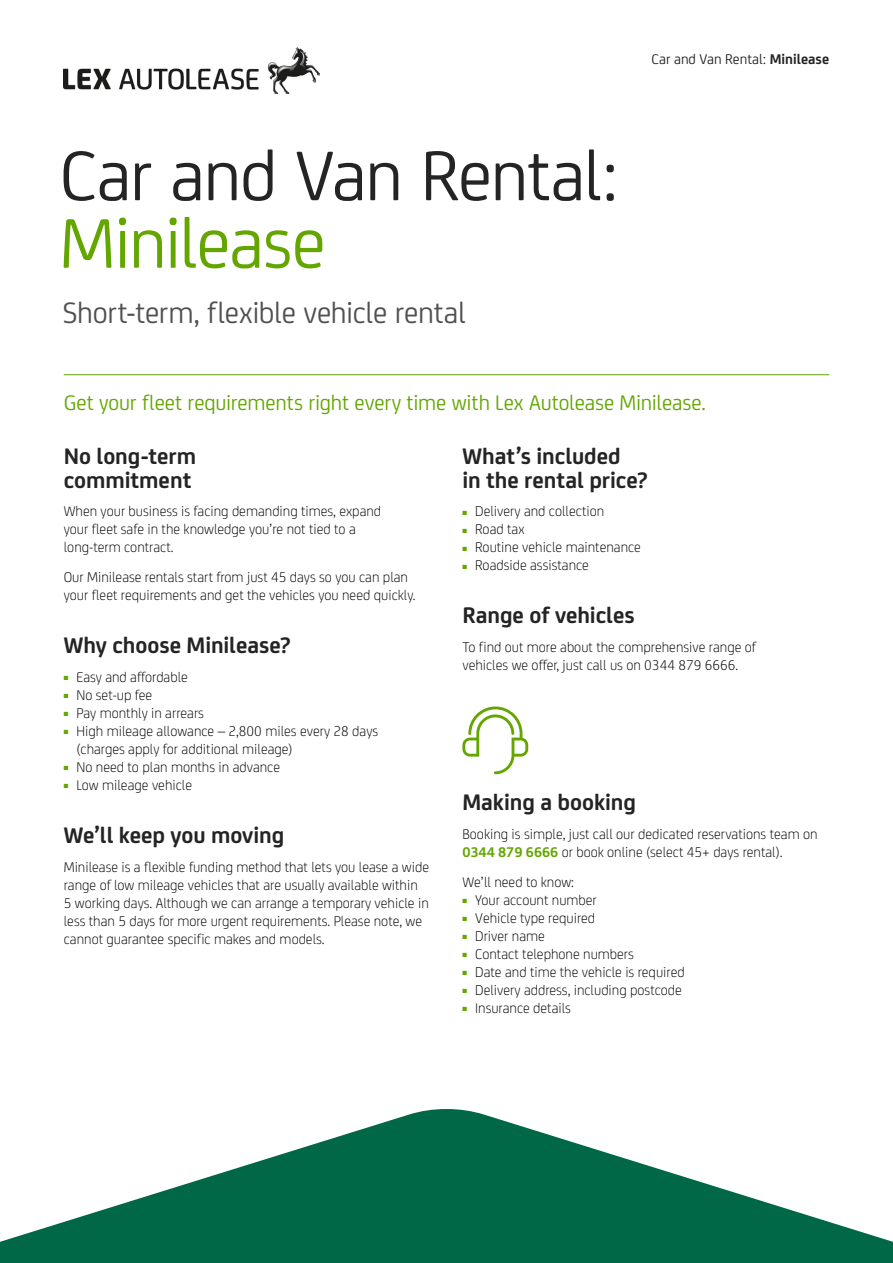
<style>
.page{position:relative;width:893px;height:1263px;background:#fff}
.page>*{position:absolute;margin:0;border:0;box-sizing:border-box;transform-origin:0 0}
.t1{font:75px "Lex Joey";letter-spacing:-.02em;color:#242424}
.t2{font:75px "Lex Joey";letter-spacing:-.02em;color:#63a600}
.t3{font:31.5px "Lex Joey";letter-spacing:-.01em;color:#505050}
.t4{font:700 24px/24px "Lex Joey";color:#242424}
.t5{font:22.5px "Lex Joey";letter-spacing:-.005em;color:#63a600}
.t6{font:300 15px/18px "Lex Joey";color:#000}
.t7{font:15px "Lex Joey";color:#242424}
.s1{font-weight:700}
.s2{color:#63a600}
.s3{font-weight:700;color:#63a600}
</style>
<div class="page">
<svg style="left:0;top:1109px;width:893px;height:154px;fill:#006747"></svg>
<img style="left:64px;top:47px;width:256px;height:46px">
<svg style="left:462px;top:706px;width:66px;height:68px"></svg>
<hr style="left:64px;top:374px;width:765px;height:1px;background:#63a600">
<h1 class="t1" style="left:60px;top:122px;width:561px">Car and Van Rental:</h1>
<h1 class="t2" style="left:60px;top:190px;width:268px">Minilease</h1>
<h2 class="t3" style="left:63px;top:290px;width:405px">Short-term, flexible vehicle rental</h2>
<p class="t7" style="left:651px;top:49px;width:179px">Car and Van Rental: <span class="s1">Minilease</span></p>
<h3 class="t5" style="left:64px;top:386px;width:643px">Get your fleet requirements right every time with Lex Autolease Minilease.</h3>
<h3 class="t4" style="left:64px;top:442px;width:134px">No long-term commitment</h3>
<p class="t6" style="left:64px;top:501px;width:319px">When your business is facing demanding times, expand your fleet safe in the knowledge you’re not tied to a long-term contract.</p>
<p class="t6" style="left:64px;top:567px;width:353px">Our Minilease rentals start from just 45 days so you can plan your fleet requirements and get the vehicles you need quickly.</p>
<h3 class="t4" style="left:64px;top:632px;width:229px">Why choose Minilease?</h3>
<p class="t6" style="left:64px;top:667px;width:126px"><span class="s2">■</span> Easy and affordable</p>
<p class="t6" style="left:64px;top:685px;width:90px"><span class="s2">■</span> No set-up fee</p>
<p class="t6" style="left:64px;top:703px;width:142px"><span class="s2">■</span> Pay monthly in arrears</p>
<p class="t6" style="left:77px;top:721px;width:303px;text-indent:-13px"><span class="s2">■</span> High mileage allowance – 2,800 miles every 28 days (charges apply for additional mileage)</p>
<p class="t6" style="left:64px;top:757px;width:218px"><span class="s2">■</span> No need to plan months in advance</p>
<p class="t6" style="left:64px;top:775px;width:130px"><span class="s2">■</span> Low mileage vehicle</p>
<h3 class="t4" style="left:64px;top:821px;width:222px">We’ll keep you moving</h3>
<p class="t6" style="left:64px;top:857px;width:367px">Minilease is a flexible funding method that lets you lease a wide range of low mileage vehicles that are usually available within 5 working days. Although we can arrange a temporary vehicle in less than 5 days for more urgent requirements. Please note, we cannot guarantee specific makes and models.</p>
<h3 class="t4" style="left:462px;top:442px;width:187px">What’s included<br>in the rental price?</h3>
<p class="t6" style="left:462px;top:501px;width:143px"><span class="s2">■</span> Delivery and collection</p>
<p class="t6" style="left:462px;top:519px;width:64px"><span class="s2">■</span> Road tax</p>
<p class="t6" style="left:462px;top:537px;width:180px"><span class="s2">■</span> Routine vehicle maintenance</p>
<p class="t6" style="left:462px;top:555px;width:128px"><span class="s2">■</span> Roadside assistance</p>
<h3 class="t4" style="left:462px;top:602px;width:174px">Range of vehicles</h3>
<p class="t6" style="left:462px;top:637px;width:295px">To find out more about the comprehensive range of vehicles we offer, just call us on 0344 879 6666.</p>
<h3 class="t4" style="left:462px;top:788px;width:175px">Making a booking</h3>
<p class="t6" style="left:462px;top:824px;width:357px">Booking is simple, just call our dedicated reservations team on<br><span class="s3">0344 879 6666</span> or book online (select 45+ days rental).</p>
<p class="t6" style="left:462px;top:872px;width:113px">We’ll need to know:</p>
<p class="t6" style="left:462px;top:890px;width:136px"><span class="s2">■</span> Your account number</p>
<p class="t6" style="left:462px;top:908px;width:134px"><span class="s2">■</span> Vehicle type required</p>
<p class="t6" style="left:462px;top:926px;width:84px"><span class="s2">■</span> Driver name</p>
<p class="t6" style="left:462px;top:944px;width:173px"><span class="s2">■</span> Contact telephone numbers</p>
<p class="t6" style="left:462px;top:962px;width:224px"><span class="s2">■</span> Date and time the vehicle is required</p>
<p class="t6" style="left:462px;top:980px;width:221px"><span class="s2">■</span> Delivery address, including postcode</p>
<p class="t6" style="left:462px;top:998px;width:110px"><span class="s2">■</span> Insurance details</p>
</div>
